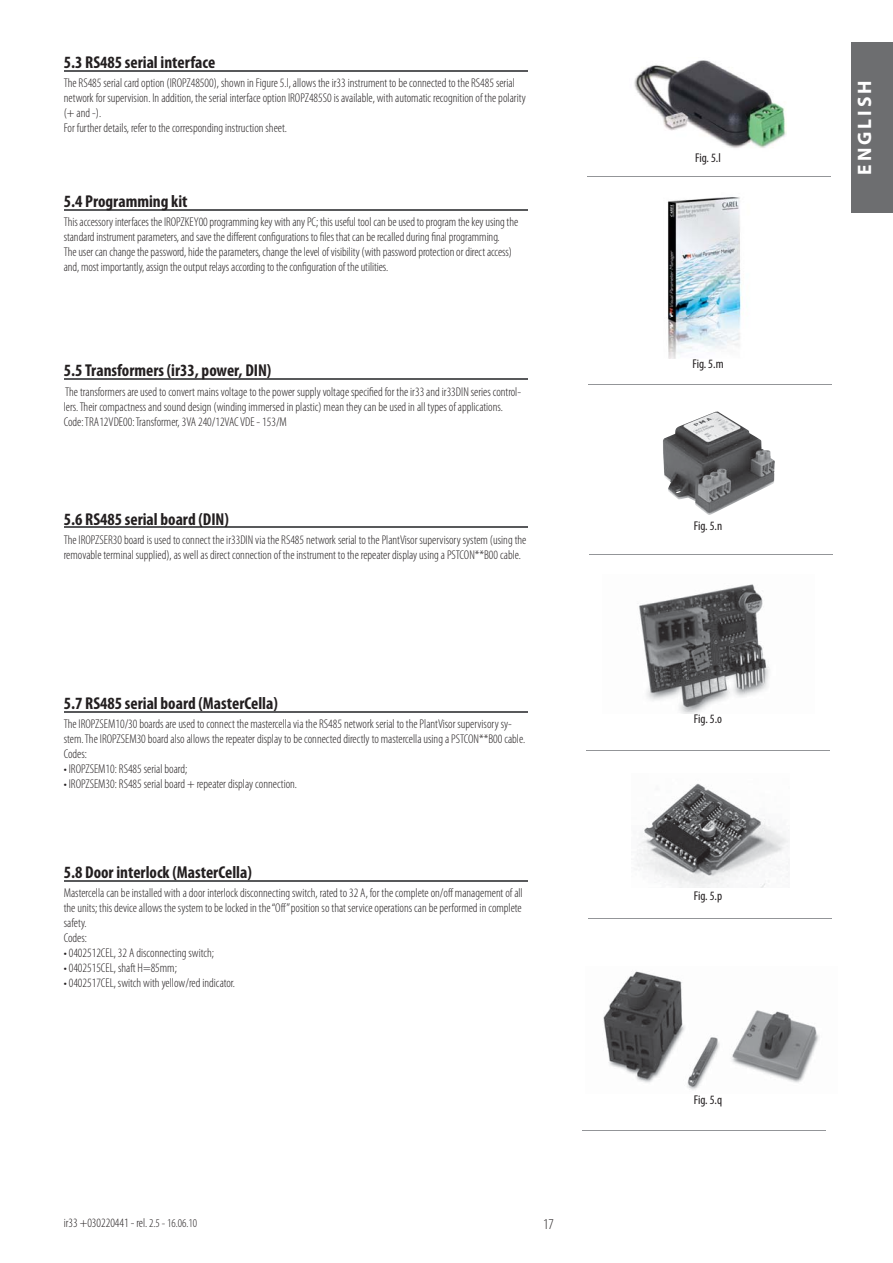
<style>
.page{position:relative;width:893px;height:1263px;background:#fff}
.page>*{position:absolute;margin:0;border:0;box-sizing:border-box;transform-origin:0 0}
.t1{font:700 19.5px "Myriad Pro";letter-spacing:.15em;color:#fff}
.t2{font:700 condensed 17.25px "Myriad Pro";color:#231f20}
.t3{font:300 condensed 15px "Myriad Pro";color:#231f20}
.t4{font:300 condensed 12.75px/15px "Myriad Pro";color:#231f20}
.t5{font:condensed 12.75px "Myriad Pro";letter-spacing:-.005em;color:#231f20}
.s1{font-size:12px}
</style>
<div class="page">
<img style="left:634px;top:60px;width:152px;height:88px">
<img style="left:667px;top:197px;width:76px;height:162px">
<hr style="left:587px;top:176px;width:243px;height:1px;background:#939598">
<img style="left:663px;top:411px;width:112px;height:104px">
<hr style="left:588px;top:384px;width:244px;height:1px;background:#939598">
<img style="left:639px;top:584px;width:131px;height:129px">
<img style="left:636px;top:783px;width:153px;height:105px">
<img style="left:603px;top:971px;width:216px;height:119px">
<hr style="left:586px;top:751px;width:244px;height:1px;background:#939598">
<hr style="left:588px;top:918px;width:244px;height:1px;background:#939598">
<hr style="left:582px;top:1130px;width:244px;height:1px;background:#939598">
<hr style="left:589px;top:554px;width:244px;height:1px;background:#939598">
<div style="left:851px;top:43px;width:42px;height:170px;background:#6d6e70"></div>
<hr style="left:64px;top:70px;width:463px;height:1px;background:#58595b">
<hr style="left:64px;top:209px;width:463px;height:1px;background:#58595b">
<hr style="left:64px;top:379px;width:463px;height:1px;background:#58595b">
<hr style="left:64px;top:527px;width:463px;height:1px;background:#58595b">
<hr style="left:64px;top:711px;width:463px;height:1px;background:#58595b">
<hr style="left:64px;top:880px;width:463px;height:1px;background:#58595b">
<h2 class="t2" style="left:64px;top:56px;width:153px">5.3 RS485 serial interface</h2>
<p class="t4" style="left:64px;top:76px;width:463px">The RS485 serial card option (IROPZ48500), shown in Figure 5.l, allows the ir33 instrument to be connected to the RS485 serial network for supervision. In addition, the serial interface option IROPZ485S0 is available, with automatic recognition of the polarity (+ and -).<br>For further details, refer to the corresponding instruction sheet.</p>
<h2 class="t2" style="left:64px;top:195px;width:125px">5.4 Programming kit</h2>
<p class="t4" style="left:64px;top:216px;width:456px">This accessory interfaces the IROPZKEY00 programming key with any PC; this useful tool can be used to program the key using the standard instrument parameters, and save the different configurations to files that can be recalled during final programming.<br>The user can change the password, hide the parameters, change the level of visibility (with password protection or direct access) and, most importantly, assign the output relays according to the configuration of the utilities.</p>
<h2 class="t2" style="left:64px;top:364px;width:209px">5.5 Transformers (ir33, power, DIN)</h2>
<p class="t4" style="left:64px;top:385px;width:459px">The transformers are used to convert mains voltage to the power supply voltage specified for the ir33 and ir33DIN series control&shy;lers. Their compactness and sound design (winding immersed in plastic) mean they can be used in all types of applications.<br>Code: TRA12VDE00: Transformer, 3VA 240/12VAC VDE - 153/M</p>
<h2 class="t2" style="left:64px;top:512px;width:167px">5.6 RS485 serial board (DIN)</h2>
<p class="t4" style="left:64px;top:533px;width:464px">The IROPZSER30 board is used to connect the ir33DIN via the RS485 network serial to the PlantVisor supervisory system (using the removable terminal supplied), as well as direct connection of the instrument to the repeater display using a PSTCON**B00 cable.</p>
<h2 class="t2" style="left:64px;top:697px;width:216px">5.7 RS485 serial board (MasterCella)</h2>
<p class="t4" style="left:64px;top:717px;width:463px">The IROPZSEM10/30 boards are used to connect the mastercella via the RS485 network serial to the PlantVisor supervisory sy&shy;stem. The IROPZSEM30 board also allows the repeater display to be connected directly to mastercella using a PSTCON**B00 cable.<br>Codes:</p>
<p class="t4" style="left:64px;top:762px;width:125px">• IROPZSEM10: RS485 serial board;</p>
<p class="t4" style="left:64px;top:777px;width:235px">• IROPZSEM30: RS485 serial board + repeater display connection.</p>
<h2 class="t2" style="left:64px;top:866px;width:190px">5.8 Door interlock (MasterCella)</h2>
<p class="t4" style="left:64px;top:887px;width:460px">Mastercella can be installed with a door interlock disconnecting switch, rated to 32 A, for the complete on/off management of all the units; this device allows the system to be locked in the “Off” position so that service operations can be performed in complete safety.<br>Codes:</p>
<p class="t4" style="left:64px;top:946px;width:152px">• 0402512CEL, 32 A disconnecting switch;</p>
<p class="t4" style="left:64px;top:961px;width:115px">• 0402515CEL, shaft H=85mm;</p>
<p class="t4" style="left:64px;top:976px;width:173px">• 0402517CEL, switch with yellow/red indicator.</p>
<p class="t4" style="left:64px;top:1216px;width:135px">ir33 +030220441 - rel. <span class="s1">2.5 - 16.06.10</span></p>
<p class="t3" style="left:543px;top:1218px;width:12px">17</p>
<p class="t5" style="left:695px;top:153px;width:27px">Fig. 5.l</p>
<p class="t5" style="left:692px;top:359px;width:33px">Fig. 5.m</p>
<p class="t5" style="left:694px;top:521px;width:30px">Fig. 5.n</p>
<p class="t5" style="left:694px;top:714px;width:30px">Fig. 5.o</p>
<p class="t5" style="left:694px;top:891px;width:30px">Fig. 5.p</p>
<p class="t5" style="left:694px;top:1095px;width:30px">Fig. 5.q</p>
<h1 class="t1" style="left:853px;top:175px;width:96px;rotate:-90deg">ENGLISH</h1>
</div>
